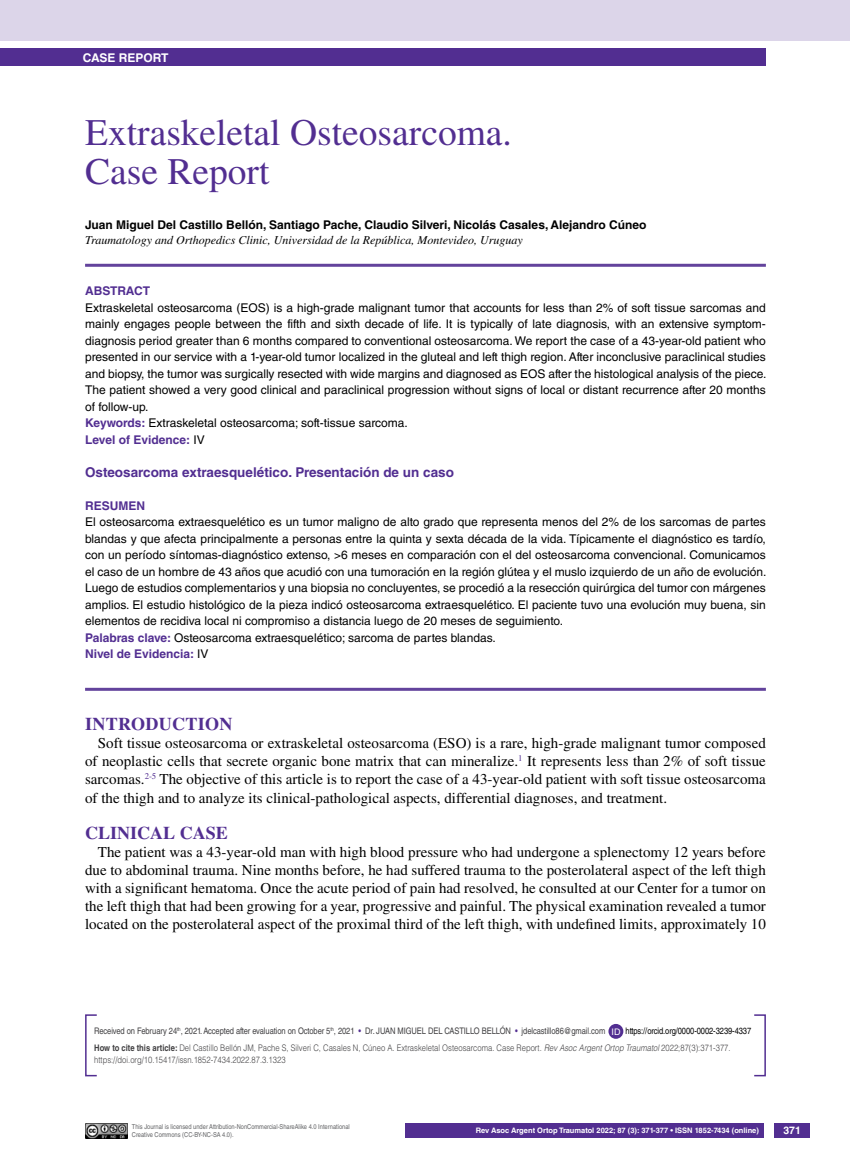
<style>
.page{position:relative;width:851px;height:1170px;background:#fff}
.page>*{position:absolute;margin:0;border:0;box-sizing:border-box;transform-origin:0 0}
.t1{font:37.5px/39px "Times LT Std";color:#522e91}
.t2{font:700 18px "Times LT Std";letter-spacing:.02em;color:#522e91}
.t3{font:700 18px "Times LT Std";color:#522e91}
.t4{font:15px/18px "Times LT Std";color:#000;text-align:justify}
.t5{font:700 13.5px "Helvetica LT Std";color:#522e91}
.t6{font:12px/16.5px "Helvetica LT Std";color:#000}
.t7{font:700 12px "Helvetica LT Std";color:#000}
.t8{font:italic 12px "Times LT Std";color:#000}
.t9{font:700 12px "Helvetica LT Std";color:#522e91}
.t10{font:700 12px "Helvetica LT Std";color:#fff}
.t11{font:700 10.5px "Helvetica LT Std";color:#fff}
.t12{font:300 9px/16.2px "Helvetica LT Std";color:#414042;scale:.85 1}
.t13{font:9px "Helvetica LT Std";letter-spacing:-.01em;color:#414042;scale:.84 1}
.t14{font:9px "Helvetica LT Std";color:#fff}
.t15{font:700 7.5px "Helvetica LT Std";color:#fff}
.t16{font:6.75px/7.5px "Helvetica LT Std";color:#636466;scale:.85 1}
.s1{font-weight:700;color:#522e91}
.s2{color:#522e91}
.s3{font-weight:400;color:#000}
.s4{font-weight:700}
.s5{font-style:italic}
</style>
<div class="page">
<div style="left:774px;top:1123px;width:35px;height:14px;background:#522e91"></div>
<div style="left:0;top:49px;width:765px;height:17px;background:#522e91"></div>
<hr style="left:85px;top:264px;width:680px;height:3px;background:#63439c">
<hr style="left:85px;top:687px;width:680px;height:3px;background:#63439c">
<img style="left:85px;top:1123px;width:42px;height:14px">
<div style="left:0;top:0;width:849px;height:41px;background:#dcd5e9"></div>
<div style="left:405px;top:1123px;width:359px;height:14px;background:#522e91"></div>
<div style="left:85px;top:1014px;width:12px;height:62px;border:2px solid #522e91"></div>
<div style="left:608px;top:1023px;width:15px;height:15px;background:#522e91;border-radius:50%"></div>
<p class="t10" style="left:83px;top:50px;width:79px">CASE REPORT</p>
<h1 class="t1" style="left:85px;top:112px;width:428px">Extraskeletal Osteosarcoma.<br>Case Report</h1>
<p class="t7" style="left:85px;top:217px;width:562px">Juan Miguel Del Castillo Bellón, Santiago Pache, Claudio Silveri, Nicolás Casales, Alejandro Cúneo</p>
<p class="t8" style="left:85px;top:233px;width:439px">Traumatology and Orthopedics Clinic, Universidad de la República, Montevideo, Uruguay</p>
<p class="t9" style="left:85px;top:283px;width:67px">Abstract</p>
<p class="t6" style="left:85px;top:299px;width:683px">Extraskeletal osteosarcoma (EOS) is a high-grade malignant tumor that accounts for less than 2% of soft tissue sarcomas and mainly engages people between the fifth and sixth decade of life. It is typically of late diagnosis, with an extensive symptom&shy;diagnosis period greater than 6 months compared to conventional osteosarcoma. We report the case of a 43-year-old patient who presented in our service with a 1-year-old tumor localized in the gluteal and left thigh region. After inconclusive paraclinical studies and biopsy, the tumor was surgically resected with wide margins and diagnosed as EOS after the histological analysis of the piece.<br>The patient showed a very good clinical and paraclinical progression without signs of local or distant recurrence after 20 months of follow-up.<br><span class="s1">Keywords:</span> Extraskeletal osteosarcoma; soft-tissue sarcoma.<br><span class="s1">Level of Evidence:</span> IV</p>
<p class="t5" style="left:85px;top:464px;width:370px">Osteosarcoma extraesquelético. Presentación de un caso</p>
<p class="t9" style="left:85px;top:498px;width:61px">Resumen</p>
<p class="t6" style="left:85px;top:514px;width:683px">El osteosarcoma extraesquelético es un tumor maligno de alto grado que representa menos del 2% de los sarcomas de partes blandas y que afecta principalmente a personas entre la quinta y sexta década de la vida. Típicamente el diagnóstico es tardío, con un período síntomas-diagnóstico extenso, &gt;6 meses en comparación con el del osteosarcoma convencional. Comunicamos el caso de un hombre de 43 años que acudió con una tumoración en la región glútea y el muslo izquierdo de un año de evolución.<br>Luego de estudios complementarios y una biopsia no concluyentes, se procedió a la resección quirúrgica del tumor con márgenes amplios. El estudio histológico de la pieza indicó osteosarcoma extraesquelético. El paciente tuvo una evolución muy buena, sin elementos de recidiva local ni compromiso a distancia luego de 20 meses de seguimiento.<br><span class="s1">Palabras clave:</span> Osteosarcoma extraesquelético; sarcoma de partes blandas.<br><span class="s1">Nivel de Evidencia:</span> IV</p>
<h2 class="t2" style="left:85px;top:713px;width:149px">INTRODUCTION</h2>
<p class="t4" style="left:85px;top:734px;width:682px;text-indent:13px">Soft tissue osteosarcoma or extraskeletal osteosarcoma (ESO) is a rare, high-grade malignant tumor composed of neoplastic cells that secrete organic bone matrix that can mineralize.<sup>1</sup> It represents less than 2% of soft tissue sarcomas.<sup>2-5</sup> The objective of this article is to report the case of a 43-year-old patient with soft tissue osteosarcoma of the thigh and to analyze its clinical-pathological aspects, differential diagnoses, and treatment.</p>
<h2 class="t3" style="left:85px;top:821px;width:144px">CLINICAL CASE</h2>
<p class="t4" style="left:85px;top:842px;width:682px;text-indent:13px">The patient was a 43-year-old man with high blood pressure who had undergone a splenectomy 12 years before due to abdominal trauma. Nine months before, he had suffered trauma to the posterolateral aspect of the left thigh with a significant hematoma. Once the acute period of pain had resolved, he consulted at our Center for a tumor on the left thigh that had been growing for a year, progressive and painful. The physical examination revealed a tumor located on the posterolateral aspect of the proximal third of the left thigh, with undefined limits, approximately 10</p>
<p class="t13" style="left:94px;top:1025px;width:429px">Received on February 24<sup>th</sup>, 2021. Accepted after evaluation on October 5<sup>th</sup>, 2021 <span class="s2">•</span> Dr. Juan Mi guel Del Castillo</p>
<p class="t13" style="left:481px;top:1025px;width:148px">Bellón <span class="s2">•</span> jdelcastillo86@gmail.com</p>
<p class="t12" style="left:94px;top:1022px;width:774px;text-indent:531px"><span class="s3">https://orcid.org/0000-0002-3239-4337<br></span><span class="s4">How to cite this article:</span> Del Castillo Bellón JM, Pache S, Silveri C, Casales N, Cúneo A. Extraskeletal Osteosarcoma. Case Report. <span class="s5">Rev Asoc Argent Ortop Traumatol</span> 2022;87(3):371-377.</p>
<p class="t12" style="left:94px;top:1051px;width:227px">https://doi.org/10.15417/issn.1852-7434.2022.87.3.1323</p>
<p class="t14" style="left:611px;top:1026px;width:10px">ID</p>
<p class="t16" style="left:132px;top:1123px;width:258px">This Journal is licensed under Attribution-NonCommercial-ShareAlike 4.0 International<br>Creative Commons (CC-BY-NC-SA 4.0).</p>
<p class="t15" style="left:476px;top:1125px;width:284px">Rev Asoc Argent Ortop Traumatol 2022; 87 (3): 371-377 • ISSN 1852-7434 (online)</p>
<p class="t11" style="left:783px;top:1124px;width:19px">371</p>
</div>
